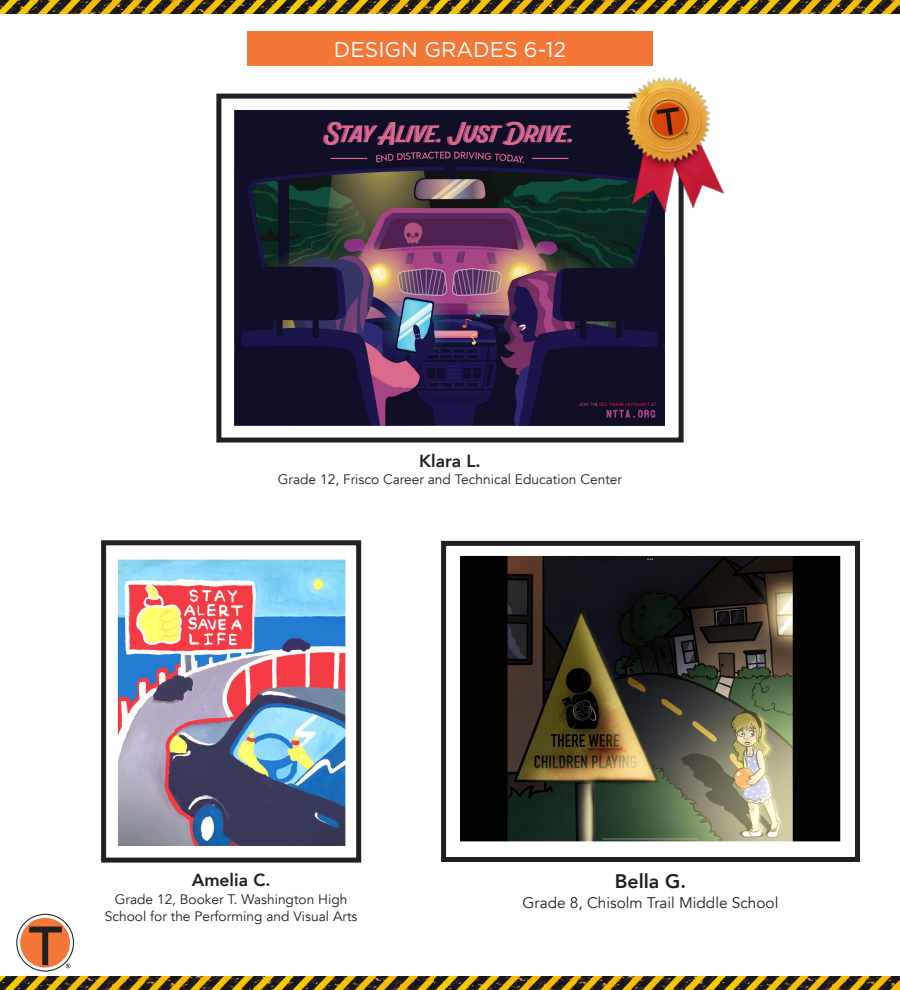
<style>
.page{position:relative;width:900px;height:990px;background:#fff}
.page>*{position:absolute;margin:0;border:0;box-sizing:border-box;transform-origin:0 0}
.t1{font:21.25px "Gotham HTF";color:#fff}
.t2{font:800 19.62px "Avenir";color:#231f20}
.t3{font:800 17.5px "Avenir";color:#231f20}
.t4{font:15.38px "Avenir";color:#231f20}
.t5{font:13.75px/17.5px "Avenir";color:#231f20;text-align:center}
</style>
<div class="page">
<div style="left:247px;top:31px;width:406px;height:35px;background:#f37736"></div>
<svg style="left:16px;top:914px;width:58px;height:58px"></svg>
<svg style="left:17px;top:915px;width:56px;height:55px"></svg>
<svg style="left:20px;top:918px;width:50px;height:50px"></svg>
<svg style="left:29px;top:927px;width:42px;height:41px;background:#c27249"></svg>
<img style="left:0;top:0;width:431px;height:13px">
<img style="left:431px;top:0;width:469px;height:13px">
<img style="left:0;top:977px;width:431px;height:13px">
<img style="left:431px;top:977px;width:469px;height:13px">
<img style="left:235px;top:111px;width:430px;height:315px">
<div style="left:216px;top:94px;width:468px;height:349px;border:5px solid #231f20"></div>
<img style="left:460px;top:555px;width:381px;height:287px">
<div style="left:441px;top:541px;width:419px;height:321px;border:5px solid #231f20"></div>
<img style="left:117px;top:559px;width:229px;height:287px">
<div style="left:101px;top:540px;width:260px;height:323px;border:5px solid #231f20"></div>
<img style="left:611px;top:77px;width:114px;height:148px">
<p class="t1" style="left:334px;top:38px;width:234px">DESIGN GRADES 6-12</p>
<p class="t3" style="left:419px;top:447px;width:63px">Klara L.</p>
<p class="t5" style="left:278px;top:471px;width:346px">Grade 12, Frisco Career and Technical Education Center</p>
<p class="t3" style="left:192px;top:866px;width:80px">Amelia C.</p>
<p class="t5" style="left:105px;top:890px;width:254px">Grade 12, Booker T. Washington High<br>School for the Performing and Visual Arts</p>
<p class="t2" style="left:615px;top:866px;width:73px">Bella G.</p>
<p class="t4" style="left:523px;top:893px;width:257px">Grade 8, Chisolm Trail Middle School</p>
</div>
